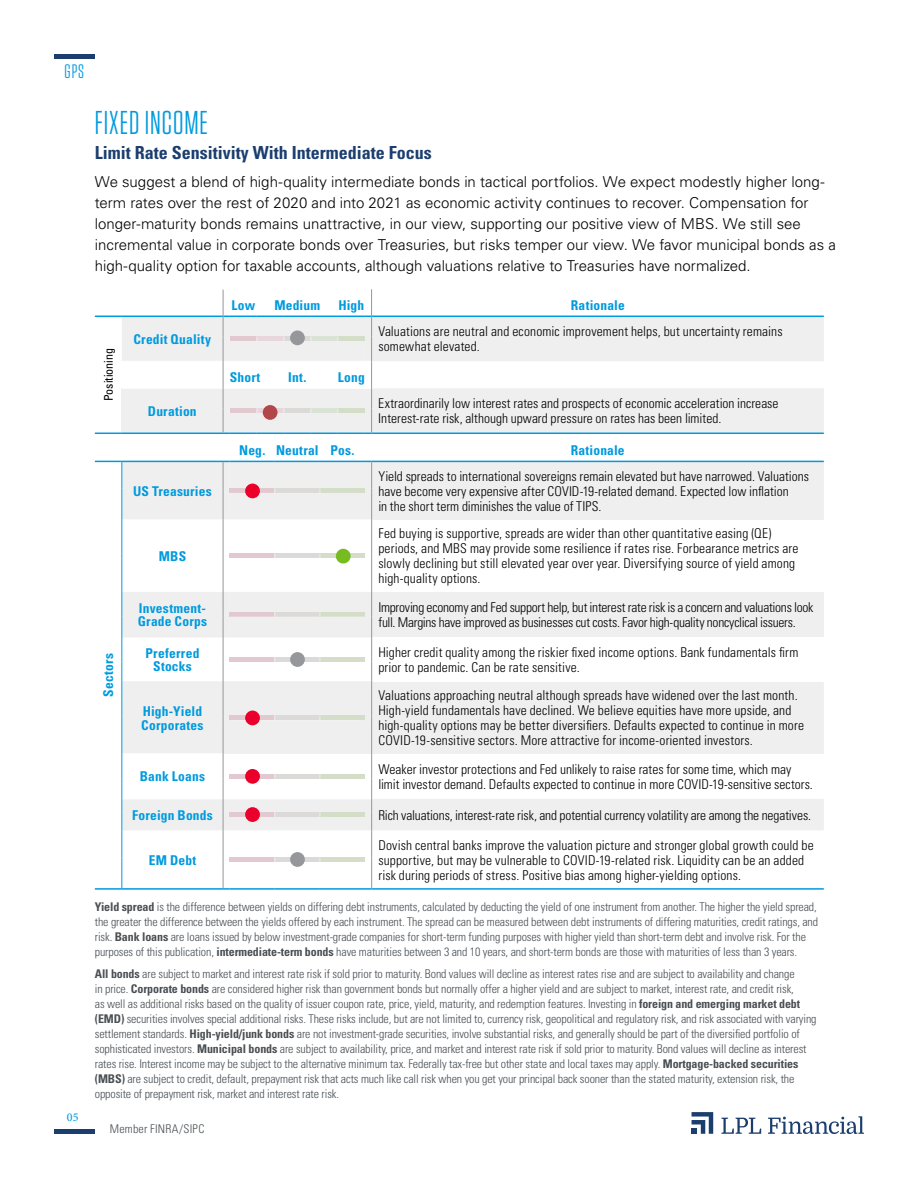
<style>
.page{position:relative;width:918px;height:1188px;background:#fff}
.page>*{position:absolute;margin:0;border:0;box-sizing:border-box;transform-origin:0 0}
.t1{font:33px "Tungsten Narrow";letter-spacing:.03em;color:#009ade}
.t2{font:19.5px "Tungsten Narrow";color:#009ade}
.t3{font:700 condensed 18px "Univers LT Std";color:#1b3e6f}
.t4{font:300 15px/21px "Univers LT Std";color:#000}
.t5{font:300 condensed 13.5px/15px "Univers LT Std";letter-spacing:.005em;color:#000}
.t6{font:700 condensed 13.5px/13.5px "Univers LT Std";letter-spacing:.015em;color:#009ade}
.t7{font:300 condensed 13.5px/15px "Univers LT Std";letter-spacing:-.02em;color:#000}
.t8{font:300 condensed 12px/15px "Univers LT Std";letter-spacing:-.01em;color:#4a4f54}
.t9{font:300 condensed 12px "Univers LT Std";letter-spacing:.015em;color:#4a4f54}
.t10{font:condensed 12px "Univers LT Std";color:#000}
.t11{font:500 12px "Minion Pro";color:#009ade}
.s1{font-weight:700}
</style>
<div class="page">
<hr style="left:54px;top:1130px;width:40px;height:4px;background:#1b3e6f">
<hr style="left:54px;top:54px;width:40px;height:4px;background:#1b3e6f">
<svg style="left:692px;top:1112px;width:21px;height:22px"></svg>
<svg style="left:721px;top:1118px;width:40px;height:16px"></svg>
<svg style="left:768px;top:1116px;width:96px;height:18px"></svg>
<hr style="left:230px;top:554px;width:45px;height:4px;background:#e2c9d0">
<hr style="left:275px;top:554px;width:45px;height:4px;background:#dcdad8">
<hr style="left:320px;top:554px;width:45px;height:4px;background:#d4ddc7">
<div style="left:372px;top:592px;width:452px;height:45px;background:#efeff0"></div>
<svg style="left:372px;top:682px;width:452px;height:148px;fill:#efeff0"></svg>
<hr style="left:371px;top:520px;width:1px;height:34px;background:#95979a">
<hr style="left:371px;top:558px;width:1px;height:34px;background:#95979a">
<hr style="left:122px;top:520px;width:1px;height:34px;background:#009ade">
<hr style="left:122px;top:558px;width:1px;height:34px;background:#009ade">
<svg style="left:95px;top:461px;width:729px;height:60px"></svg>
<hr style="left:223px;top:520px;width:1px;height:34px;background:#95979a">
<hr style="left:223px;top:558px;width:1px;height:34px;background:#95979a">
<hr style="left:95px;top:888px;width:27px;height:2px;background:#009ade">
<hr style="left:372px;top:888px;width:452px;height:2px;background:#009ade">
<svg style="left:122px;top:592px;width:250px;height:298px"></svg>
<div style="left:245px;top:484px;width:15px;height:14px;background:#ea002a;border-radius:50%"></div>
<div style="left:336px;top:549px;width:15px;height:15px;background:#76bc21;border-radius:50%"></div>
<div style="left:290px;top:652px;width:15px;height:15px;background:#95979a;border-radius:50%"></div>
<div style="left:245px;top:711px;width:15px;height:14px;background:#ea002a;border-radius:50%"></div>
<div style="left:245px;top:769px;width:15px;height:15px;background:#ea002a;border-radius:50%"></div>
<div style="left:245px;top:807px;width:15px;height:15px;background:#ea002a;border-radius:50%"></div>
<div style="left:290px;top:852px;width:15px;height:15px;background:#95979a;border-radius:50%"></div>
<svg style="left:95px;top:289px;width:729px;height:145px"></svg>
<div style="left:290px;top:330px;width:15px;height:15px;background:#95979a;border-radius:50%"></div>
<div style="left:263px;top:405px;width:15px;height:15px;background:#b24749;border-radius:50%"></div>
<h2 class="t2" style="left:65px;top:62px;width:21px">GPS</h2>
<p class="t11" style="left:67px;top:1109px;width:13px">05</p>
<h1 class="t1" style="left:95px;top:107px;width:115px">FIXED INCOME</h1>
<h3 class="t3" style="left:95px;top:142px;width:338px">Limit Rate Sensitivity With Intermediate Focus</h3>
<p class="t4" style="left:95px;top:171px;width:743px">We suggest a blend of high-quality intermediate bonds in tactical portfolios. We expect modestly higher long&shy;term rates over the rest of 2020 and into 2021 as economic activity continues to recover. Compensation for longer-maturity bonds remains unattractive, in our view, supporting our positive view of MBS. We still see incremental value in corporate bonds over Treasuries, but risks temper our view. We favor municipal bonds as a high-quality option for taxable accounts, although valuations relative to Treasuries have normalized.</p>
<p class="t10" style="left:101px;top:401px;width:55px;rotate:-90deg">Positioning</p>
<p class="t6" style="left:102px;top:697px;width:45px;rotate:-90deg">Sectors</p>
<p class="t6" style="left:231px;top:298px;width:25px">Low</p>
<p class="t6" style="left:274px;top:298px;width:47px">Medium</p>
<p class="t6" style="left:338px;top:298px;width:27px">High</p>
<p class="t6" style="left:571px;top:298px;width:55px">Rationale</p>
<p class="t6" style="left:133px;top:332px;width:79px">Credit Quality</p>
<p class="t5" style="left:378px;top:324px;width:406px">Valuations are neutral and economic improvement helps, but uncertainty remains somewhat elevated.</p>
<p class="t6" style="left:230px;top:370px;width:32px">Short</p>
<p class="t6" style="left:288px;top:370px;width:20px">Int.</p>
<p class="t6" style="left:338px;top:370px;width:29px">Long</p>
<p class="t6" style="left:148px;top:404px;width:50px">Duration</p>
<p class="t5" style="left:378px;top:396px;width:402px">Extraordinarily low interest rates and prospects of economic acceleration increase<br>Interest-rate risk, although upward pressure on rates has been limited.</p>
<p class="t6" style="left:133px;top:484px;width:80px">US Treasuries</p>
<p class="t6" style="left:159px;top:549px;width:29px">MBS</p>
<p class="t6" style="left:239px;top:443px;width:117px">Neg. Neutral Pos.</p>
<p class="t6" style="left:571px;top:443px;width:55px">Rationale</p>
<p class="t5" style="left:378px;top:468px;width:432px">Yield spreads to international sovereigns remain elevated but have narrowed. Valuations have become very expensive after COVID-19-related demand. Expected low inflation<br>in the short term diminishes the value of TIPS.</p>
<p class="t5" style="left:378px;top:526px;width:422px">Fed buying is supportive, spreads are wider than other quantitative easing (QE) periods, and MBS may provide some resilience if rates rise. Forbearance metrics are slowly declining but still elevated year over year. Diversifying source of yield among high-quality options.</p>
<p class="t6" style="left:138px;top:601px;width:71px">Investment-<br>Grade Corps</p>
<p class="t7" style="left:378px;top:600px;width:437px">Improving economy and Fed support help, but interest rate risk is a concern and valuations look full. Margins have improved as businesses cut costs. Favor high-quality noncyclical issuers.</p>
<p class="t6" style="left:145px;top:646px;width:55px;text-align:center">Preferred<br>Stocks</p>
<p class="t5" style="left:378px;top:645px;width:421px">Higher credit quality among the riskier fixed income options. Bank fundamentals firm prior to pandemic. Can be rate sensitive.</p>
<p class="t6" style="left:141px;top:704px;width:64px">High-Yield<br>Corporates</p>
<p class="t5" style="left:378px;top:688px;width:427px">Valuations approaching neutral although spreads have widened over the last month.<br>High-yield fundamentals have declined. We believe equities have more upside, and high-quality options may be better diversifiers. Defaults expected to continue in more COVID-19-sensitive sectors. More attractive for income-oriented investors.</p>
<p class="t6" style="left:140px;top:770px;width:67px">Bank Loans</p>
<p class="t5" style="left:378px;top:762px;width:436px">Weaker investor protections and Fed unlikely to raise rates for some time, which may limit investor demand. Defaults expected to continue in more COVID-19-sensitive sectors.</p>
<p class="t6" style="left:132px;top:808px;width:82px">Foreign Bonds</p>
<p class="t5" style="left:378px;top:807px;width:434px">Rich valuations, interest-rate risk, and potential currency volatility are among the negatives.</p>
<p class="t6" style="left:149px;top:853px;width:49px">EM Debt</p>
<p class="t5" style="left:378px;top:837px;width:437px">Dovish central banks improve the valuation picture and stronger global growth could be supportive, but may be vulnerable to COVID-19-related risk. Liquidity can be an added risk during periods of stress. Positive bias among higher-yielding options.</p>
<p class="t8" style="left:95px;top:899px;width:725px"><span class="s1">Yield spread</span> is the difference between yields on differing debt instruments, calculated by deducting the yield of one instrument from another. The higher the yield spread, the greater the difference between the yields offered by each instrument. The spread can be measured between debt instruments of differing maturities, credit ratings, and risk. <span class="s1">Bank loans</span> are loans issued by below investment-grade companies for short-term funding purposes with higher yield than short-term debt and involve risk. For the purposes of this publication, <span class="s1">intermediate-term bonds</span> have maturities between 3 and 10 years, and short-term bonds are those with maturities of less than 3 years.</p>
<p class="t8" style="left:95px;top:966px;width:723px"><span class="s1">All bonds</span> are subject to market and interest rate risk if sold prior to maturity. Bond values will decline as interest rates rise and are subject to availability and change<br>in price. <span class="s1">Corporate bonds</span> are considered higher risk than government bonds but normally offer a higher yield and are subject to market, interest rate, and credit risk,<br>as well as additional risks based on the quality of issuer coupon rate, price, yield, maturity, and redemption features. Investing in <span class="s1">foreign and emerging market debt (EMD)</span> securities involves special additional risks. These risks include, but are not limited to, currency risk, geopolitical and regulatory risk, and risk associated with varying settlement standards. <span class="s1">High-yield/junk bonds</span> are not investment-grade securities, involve substantial risks, and generally should be part of the diversified portfolio of sophisticated investors. <span class="s1">Municipal bonds</span> are subject to availability, price, and market and interest rate risk if sold prior to maturity. Bond values will decline as interest rates rise. Interest income may be subject to the alternative minimum tax. Federally tax-free but other state and local taxes may apply. <span class="s1">Mortgage-backed securities (MBS)</span> are subject to credit, default, prepayment risk that acts much like call risk when you get your principal back sooner than the stated maturity, extension risk, the opposite of prepayment risk, market and interest rate risk.</p>
<p class="t9" style="left:110px;top:1122px;width:96px">Member FINRA/SIPC</p>
</div>
